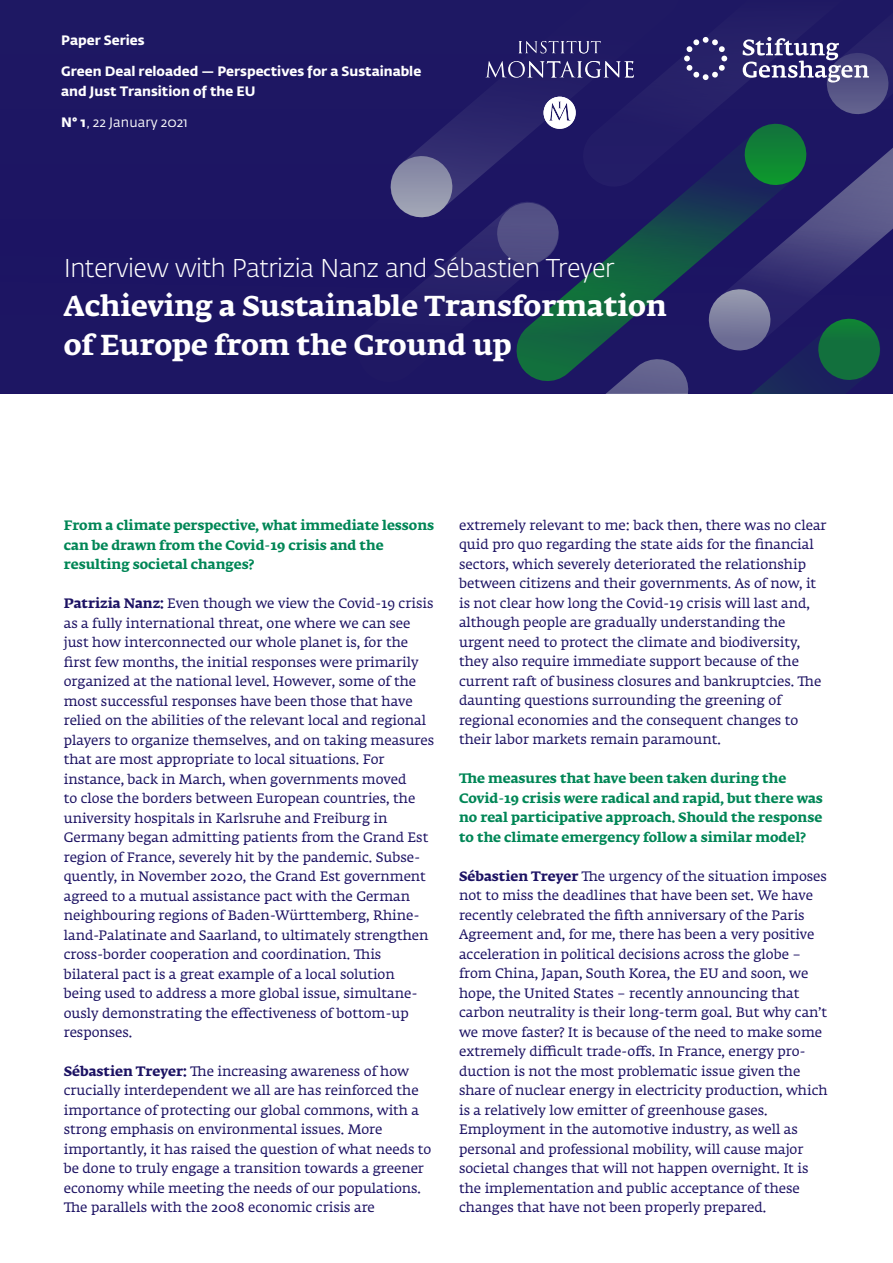
<style>
.page{position:relative;width:893px;height:1263px;background:#fff}
.page>*{position:absolute;margin:0;border:0;box-sizing:border-box;transform-origin:0 0}
.t1{font:700 28.5px/39px "Fedra Serif A Std";color:#fff}
.t2{font:300 25.5px "Fedra Sans Std";letter-spacing:-.02em;color:#fff}
.t3{font:13.5px/19.5px "Fedra Serif A Std";color:#1c1263}
.t4{font:700 13.5px/19.5px "Fedra Serif A Std";color:#008656}
.t5{font:700 13.5px/19.5px "Fedra Sans Std";color:#fff}
.t6{font:13.5px "Fedra Sans Std";color:#fff}
.s1{font-weight:700}
</style>
<div class="page">
<div style="left:0;top:0;width:893px;height:394px;background:#1f1963"></div>
<svg style="left:391px;top:36px;width:502px;height:358px"></svg>
<svg style="left:390px;top:184px;width:503px;height:209px"></svg>
<p class="t5" style="left:61px;top:30px;width:85px">Paper Series</p>
<p class="t5" style="left:61px;top:62px;width:361px">Green Deal reloaded — Perspectives for a Sustainable and Just Transition of the EU</p>
<p class="t6" style="left:61px;top:114px;width:128px"><span class="s1">N° 1</span>, 22 January 2021</p>
<h2 class="t2" style="left:64px;top:252px;width:552px">Interview with Patrizia Nanz and Sébastien Treyer</h2>
<h1 class="t1" style="left:64px;top:288px;width:604px">Achieving a Sustainable Transformation of Europe from the Ground up</h1>
<p class="t4" style="left:64px;top:516px;width:372px">From a climate perspective, what immediate lessons can be drawn from the Covid-19 crisis and the resulting societal changes?</p>
<p class="t3" style="left:64px;top:595px;width:372px"><span class="s1">Patrizia Nanz:</span> Even though we view the Covid-19 crisis as a fully international threat, one where we can see just how interconnected our whole planet is, for the first few months, the initial responses were primarily organized at the national level. However, some of the most successful responses have been those that have relied on the abilities of the relevant local and regional players to organize themselves, and on taking measures that are most appropriate to local situations. For instance, back in March, when governments moved<br>to close the borders between European countries, the university hospitals in Karlsruhe and Freiburg in Germany began admitting patients from the Grand Est region of France, severely hit by the pandemic. Subse&shy;quently, in November 2020, the Grand Est government agreed to a mutual assistance pact with the German neighbouring regions of Baden-Württemberg, Rhine&shy;land-Palatinate and Saarland, to ultimately strengthen cross-border cooperation and coordination. This bilateral pact is a great example of a local solution being used to address a more global issue, simultane&shy;ously demonstrating the effectiveness of bottom-up responses.</p>
<p class="t3" style="left:64px;top:1062px;width:369px"><span class="s1">Sébastien Treyer:</span> The increasing awareness of how crucially interdependent we all are has reinforced the importance of protecting our global commons, with a strong emphasis on environmental issues. More importantly, it has raised the question of what needs to be done to truly engage a transition towards a greener economy while meeting the needs of our populations.<br>The parallels with the 2008 economic crisis are</p>
<p class="t3" style="left:459px;top:516px;width:369px">extremely relevant to me: back then, there was no clear quid pro quo regarding the state aids for the financial sectors, which severely deteriorated the relationship between citizens and their governments. As of now, it is not clear how long the Covid-19 crisis will last and, although people are gradually understanding the urgent need to protect the climate and biodiversity, they also require immediate support because of the current raft of business closures and bankruptcies. The daunting questions surrounding the greening of regional economies and the consequent changes to their labor markets remain paramount.</p>
<p class="t4" style="left:459px;top:770px;width:365px">The measures that have been taken during the Covid-19 crisis were radical and rapid, but there was no real participative approach. Should the response to the climate emergency follow a similar model?</p>
<p class="t3" style="left:459px;top:867px;width:370px"><span class="s1">Sébastien Treyer</span> The urgency of the situation imposes not to miss the deadlines that have been set. We have recently celebrated the fifth anniversary of the Paris Agreement and, for me, there has been a very positive acceleration in political decisions across the globe – from China, Japan, South Korea, the EU and soon, we hope, the United States – recently announcing that carbon neutrality is their long-term goal. But why can’t we move faster? It is because of the need to make some extremely difficult trade-offs. In France, energy pro&shy;duction is not the most problematic issue given the share of nuclear energy in electricity production, which is a relatively low emitter of greenhouse gases.<br>Employment in the automotive industry, as well as personal and professional mobility, will cause major societal changes that will not happen overnight. It is the implementation and public acceptance of these changes that have not been properly prepared.</p>
</div>
